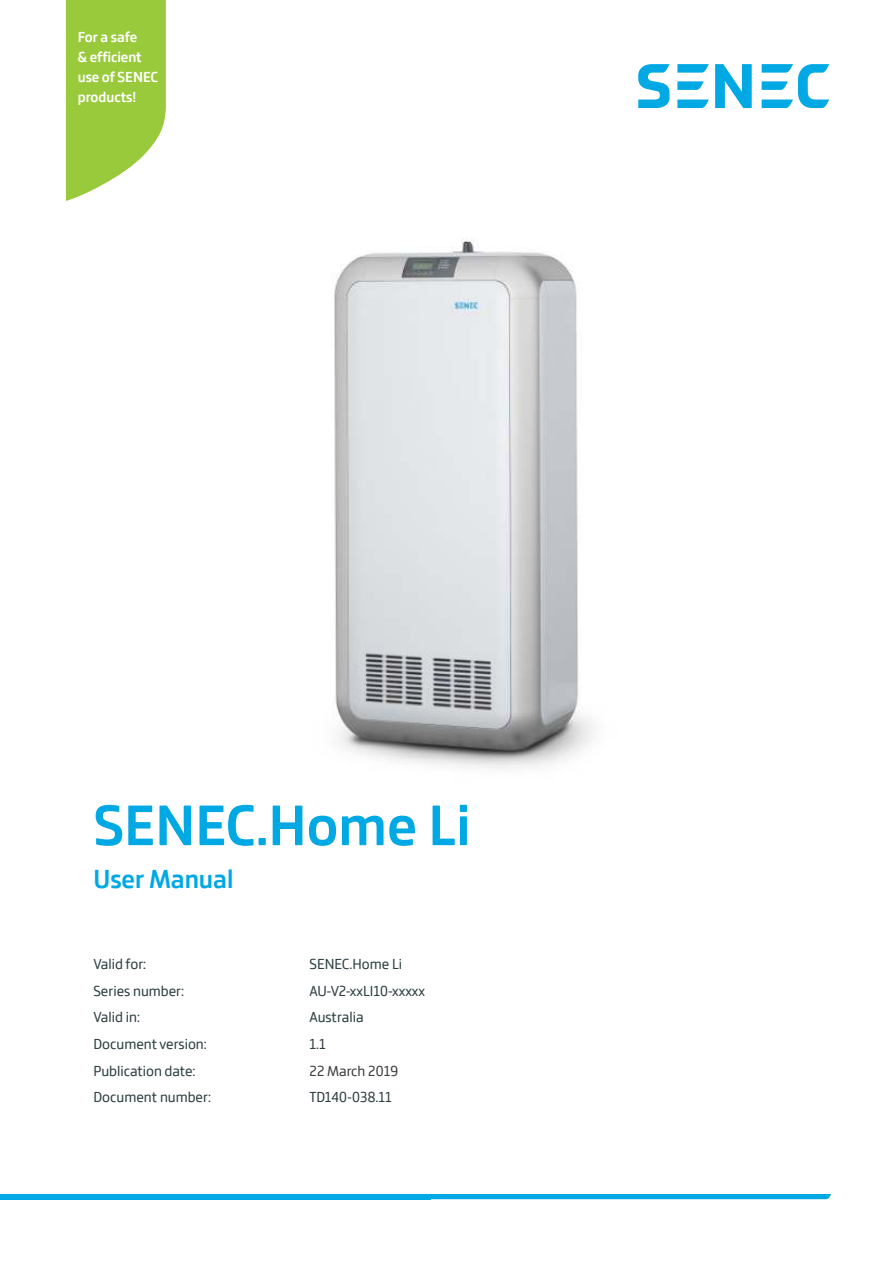
<style>
.page{position:relative;width:893px;height:1263px;background:#fff}
.page>*{position:absolute;margin:0;border:0;box-sizing:border-box;transform-origin:0 0}
.t1{font:700 60px "Bronkoh";color:#00a8e4}
.t2{font:700 27px "Bronkoh";color:#00a8e4}
.t3{font:15px "Bronkoh";color:#2d3f41}
.t4{font:700 15px/19.8px "Bronkoh";color:#fff}
.t5{font:15px "Bronkoh";letter-spacing:-.01em;color:#3e3e3f}
</style>
<div class="page">
<div style="left:431px;top:1194px;width:400px;height:5px;background:#00a8e4"></div>
<div style="left:0;top:1194px;width:431px;height:5px;background:#00a8e4"></div>
<svg style="left:66px;top:0;width:100px;height:201px;background:#a6d155"></svg>
<img style="left:334px;top:238px;width:260px;height:531px">
<svg style="left:638px;top:64px;width:191px;height:44px"></svg>
<p class="t4" style="left:78px;top:29px;width:82px">For a safe<br>&amp; ef¹cient use of SENEC products!</p>
<h1 class="t1" style="left:94px;top:804px;width:378px">SENEC.Home Li</h1>
<h2 class="t2" style="left:94px;top:870px;width:141px">User Manual</h2>
<p class="t3" style="left:94px;top:958px;width:54px">Valid for:</p>
<p class="t3" style="left:310px;top:958px;width:94px">SENEC.Home Li</p>
<p class="t3" style="left:94px;top:985px;width:92px">Series number:</p>
<p class="t3" style="left:310px;top:985px;width:117px">AU-V2-xxLI10-xxxxx</p>
<p class="t3" style="left:94px;top:1011px;width:48px">Valid in:</p>
<p class="t3" style="left:310px;top:1011px;width:56px">Australia</p>
<p class="t3" style="left:94px;top:1038px;width:115px">Document version:</p>
<p class="t3" style="left:310px;top:1038px;width:18px">1.1</p>
<p class="t3" style="left:94px;top:1064px;width:103px">Publication date:</p>
<p class="t5" style="left:310px;top:1064px;width:91px">22 March 2019</p>
<p class="t3" style="left:94px;top:1091px;width:119px">Document number:</p>
<p class="t3" style="left:310px;top:1091px;width:84px">TD140-038.11</p>
</div>
